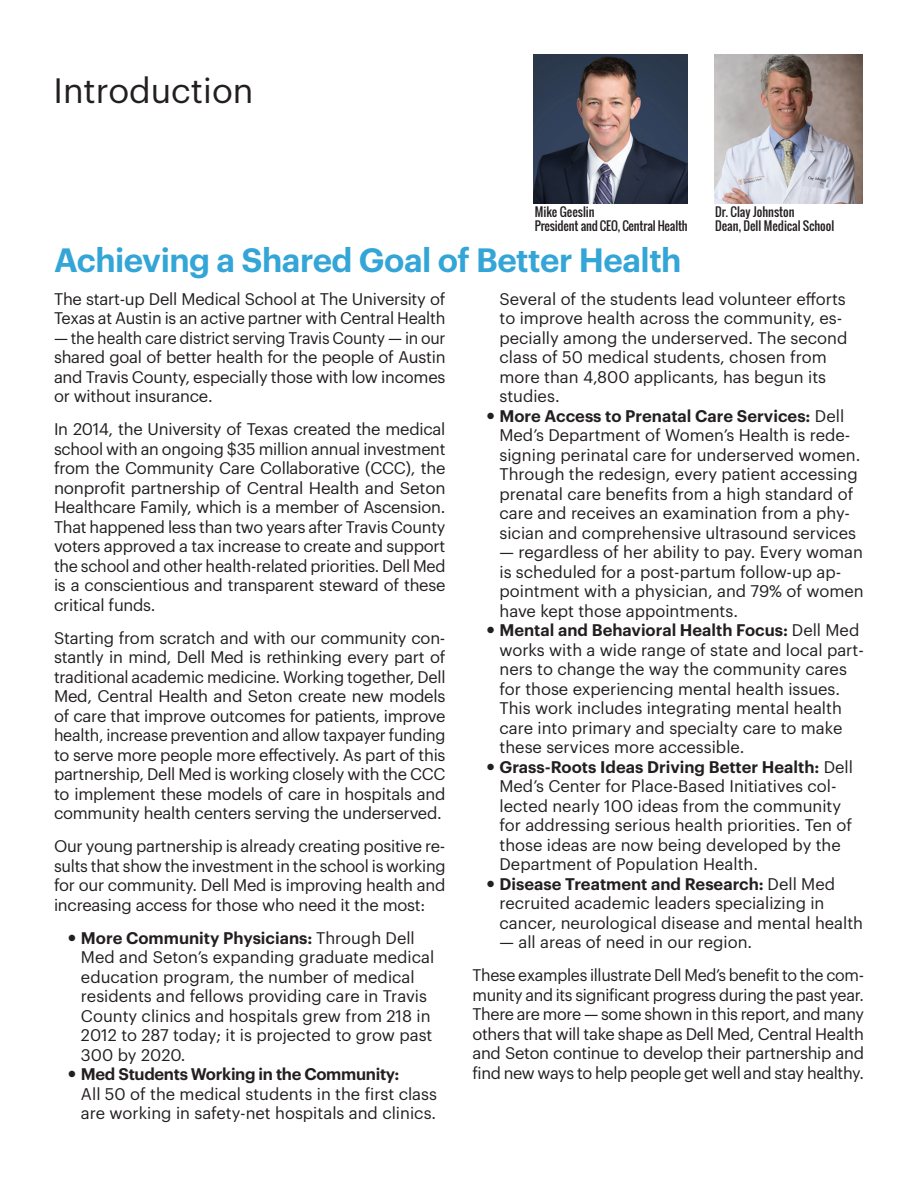
<style>
.page{position:relative;width:918px;height:1188px;background:#fff}
.page>*{position:absolute;margin:0;border:0;box-sizing:border-box;transform-origin:0 0}
.t1{font:34.5px "Graphik";color:#231f20}
.t2{font:600 33px "Graphik";letter-spacing:-.015em;color:#33a5d6}
.t3{font:16.5px/19.5px "Graphik";color:#231f20}
.t4{font:16.5px/19.5px "Graphik";color:#231f20;text-align:justify;scale:.96 1}
.t5{font:16.5px/32.8px "Graphik";letter-spacing:-.02em;color:#231f20}
.t6{font:600 16.5px "Graphik";letter-spacing:-.02em;color:#231f20}
.t7{font:12px/14.4px "Oswald";color:#231f20}
.s1{font-weight:600}
</style>
<div class="page">
<img style="left:534px;top:54px;width:154px;height:149px">
<img style="left:714px;top:54px;width:148px;height:149px">
<h1 class="t1" style="left:53px;top:64px;width:202px">Introduction</h1>
<p class="t7" style="left:535px;top:204px;width:154px">Mike Geeslin<br>President and CEO, Central Health</p>
<p class="t7" style="left:715px;top:204px;width:121px">Dr. Clay Johnston<br>Dean, Dell Medical School</p>
<h2 class="t2" style="left:54px;top:235px;width:629px">Achieving a Shared Goal of Better Health</h2>
<p class="t3" style="left:54px;top:288px;width:393px">The start-up Dell Medical School at The University of<br>Texas at Austin is an active partner with Central Health</p>
<p class="t4" style="left:54px;top:327px;width:409px">— the health care district serving Travis County — in our shared goal of better health for the people of Austin and Travis County, especially those with low incomes or without insurance.</p>
<p class="t3" style="left:54px;top:418px;width:393px;text-align:justify">In 2014, the University of Texas created the medical school with an ongoing $35 million annual investment from the Community Care Collaborative (CCC), the nonprofit partnership of Central Health and Seton Healthcare Family, which is a member of Ascension.<br>That happened less than two years after Travis County voters approved a tax increase to create and support the school and other health-related priorities. Dell Med is a conscientious and transparent steward of these critical funds.</p>
<p class="t3" style="left:54px;top:627px;width:393px;text-align:justify">Starting from scratch and with our community con&shy;stantly in mind, Dell Med is rethinking every part of traditional academic medicine. Working together, Dell Med, Central Health and Seton create new models of care that improve outcomes for patients, improve health, increase prevention and allow taxpayer funding to serve more people more effectively. As part of this partnership, Dell Med is working closely with the CCC to implement these models of care in hospitals and community health centers serving the underserved.</p>
<p class="t3" style="left:54px;top:835px;width:393px;text-align:justify">Our young partnership is already creating positive re&shy;sults that show the investment in the school is working for our community. Dell Med is improving health and increasing access for those who need it the most:</p>
<p class="t3" style="left:81px;top:927px;width:355px"><span class="s1">More Community Physicians:</span> Through Dell Med and Seton’s expanding graduate medical education program, the number of medical residents and fellows providing care in Travis County clinics and hospitals grew from 218 in 2012 to 287 today; it is projected to grow past 300 by 2020.</p>
<p class="t6" style="left:81px;top:1062px;width:320px">Med Students Working in the Community:</p>
<p class="t3" style="left:81px;top:1083px;width:358px">All 50 of the medical students in the first class are working in safety-net hospitals and clinics.</p>
<p class="t3" style="left:499px;top:288px;width:362px">Several of the students lead volunteer efforts to improve health across the community, es&shy;pecially among the underserved. The second class of 50 medical students, chosen from more than 4,800 applicants, has begun its studies.<br><span class="s1">More Access to Prenatal Care Services:</span> Dell Med’s Department of Women’s Health is rede&shy;signing perinatal care for underserved women.<br>Through the redesign, every patient accessing prenatal care benefits from a high standard of care and receives an examination from a phy&shy;sician and comprehensive ultrasound services</p>
<p class="t3" style="left:499px;top:541px;width:366px">— regardless of her ability to pay. Every woman is scheduled for a post-partum follow-up ap&shy;pointment with a physician, and 79% of women have kept those appointments.<br><span class="s1">Mental and Behavioral Health Focus:</span> Dell Med works with a wide range of state and local part&shy;ners to change the way the community cares for those experiencing mental health issues.<br>This work includes integrating mental health care into primary and specialty care to make these services more accessible.<br><span class="s1">Grass-Roots Ideas Driving Better Health:</span> Dell Med’s Center for Place-Based Initiatives col&shy;lected nearly 100 ideas from the community for addressing serious health priorities. Ten of those ideas are now being developed by the Department of Population Health.<br><span class="s1">Disease Treatment and Research:</span> Dell Med recruited academic leaders specializing in cancer, neurological disease and mental health</p>
<p class="t5" style="left:472px;top:925px;width:393px;text-indent:27px">— all areas of need in our region.<br>These examples illustrate Dell Med’s benefit to the com-</p>
<p class="t3" style="left:472px;top:984px;width:393px;text-align:justify">munity and its significant progress during the past year.<br>There are more — some shown in this report, and many others that will take shape as Dell Med, Central Health and Seton continue to develop their partnership and find new ways to help people get well and stay healthy.</p>
</div>
